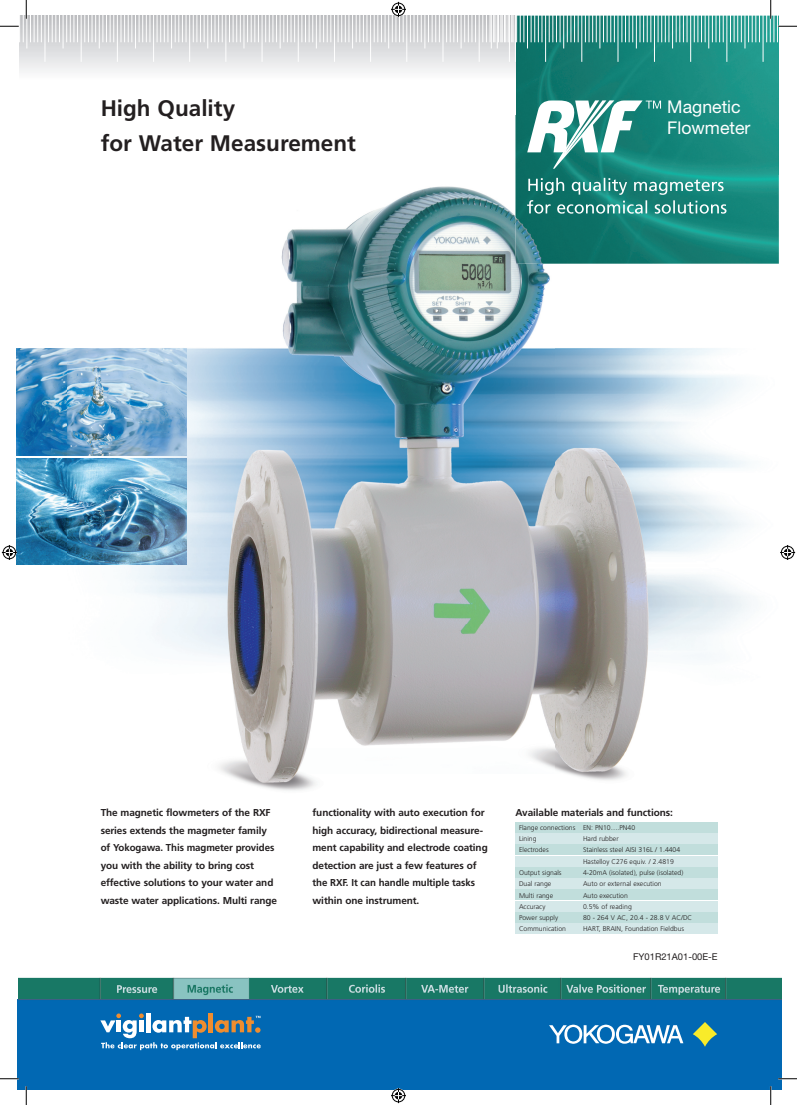
<style>
.page{position:relative;width:797px;height:1105px;background:#fff}
.page>*{position:absolute;margin:0;border:0;box-sizing:border-box;transform-origin:0 0}
.t1{font:700 22.5px/35px "Frutiger";color:#231f20}
.t2{font:17.62px/21.1px "Helvetica Neue";color:#fff}
.t3{font:700 10px/17.5px "Frutiger";letter-spacing:-.01em;color:#231f20}
.t4{font:9.38px "Helvetica Neue";color:#231f20}
.t5{font:300 6.88px/11.2px "Frutiger";color:#231f20}
</style>
<div class="page">
<img style="left:515px;top:16px;width:264px;height:248px">
<div style="left:18px;top:999px;width:763px;height:90px;background:#0168b3"></div>
<svg style="left:693px;top:1022px;width:24px;height:25px"></svg>
<svg style="left:549px;top:1024px;width:134px;height:20px"></svg>
<svg style="left:100px;top:1013px;width:161px;height:37px"></svg>
<div style="left:19px;top:16px;width:496px;height:99px;background:linear-gradient(to bottom,#c7c8cb,#fff)"></div>
<svg style="left:157px;top:16px;width:12px;height:26px"></svg>
<hr style="left:171px;top:16px;width:1px;height:32px;background:#fff">
<svg style="left:175px;top:16px;width:12px;height:26px"></svg>
<hr style="left:189px;top:16px;width:1px;height:46px;background:#fff">
<svg style="left:193px;top:16px;width:12px;height:26px"></svg>
<hr style="left:207px;top:16px;width:1px;height:32px;background:#fff">
<svg style="left:211px;top:16px;width:12px;height:26px"></svg>
<hr style="left:225px;top:16px;width:1px;height:46px;background:#fff">
<svg style="left:229px;top:16px;width:12px;height:26px"></svg>
<hr style="left:244px;top:16px;width:1px;height:32px;background:#fff">
<svg style="left:247px;top:16px;width:12px;height:26px"></svg>
<hr style="left:261px;top:16px;width:1px;height:46px;background:#fff">
<svg style="left:265px;top:16px;width:12px;height:26px"></svg>
<hr style="left:280px;top:16px;width:1px;height:32px;background:#fff">
<svg style="left:283px;top:16px;width:12px;height:26px"></svg>
<hr style="left:298px;top:16px;width:1px;height:46px;background:#fff">
<svg style="left:302px;top:16px;width:11px;height:26px"></svg>
<hr style="left:316px;top:16px;width:1px;height:32px;background:#fff">
<svg style="left:320px;top:16px;width:11px;height:26px"></svg>
<hr style="left:334px;top:16px;width:1px;height:46px;background:#fff">
<svg style="left:338px;top:16px;width:12px;height:26px"></svg>
<hr style="left:352px;top:16px;width:1px;height:32px;background:#fff">
<svg style="left:356px;top:16px;width:12px;height:26px"></svg>
<hr style="left:370px;top:16px;width:1px;height:46px;background:#fff">
<hr style="left:388px;top:16px;width:1px;height:32px;background:#fff">
<hr style="left:406px;top:16px;width:1px;height:46px;background:#fff">
<hr style="left:424px;top:16px;width:1px;height:32px;background:#fff">
<svg style="left:428px;top:16px;width:12px;height:26px"></svg>
<hr style="left:442px;top:16px;width:1px;height:46px;background:#fff">
<svg style="left:446px;top:16px;width:12px;height:26px"></svg>
<hr style="left:461px;top:16px;width:1px;height:32px;background:#fff">
<svg style="left:464px;top:16px;width:12px;height:26px"></svg>
<hr style="left:479px;top:16px;width:1px;height:46px;background:#fff">
<hr style="left:497px;top:16px;width:1px;height:32px;background:#fff">
<hr style="left:515px;top:16px;width:1px;height:46px;background:#fff">
<hr style="left:27px;top:16px;width:1px;height:32px;background:#fff">
<hr style="left:45px;top:16px;width:1px;height:46px;background:#fff">
<svg style="left:48px;top:16px;width:12px;height:26px"></svg>
<hr style="left:63px;top:16px;width:1px;height:32px;background:#fff">
<svg style="left:66px;top:16px;width:12px;height:26px"></svg>
<hr style="left:81px;top:16px;width:1px;height:46px;background:#fff">
<svg style="left:85px;top:16px;width:11px;height:26px"></svg>
<hr style="left:99px;top:16px;width:1px;height:32px;background:#fff">
<svg style="left:103px;top:16px;width:11px;height:26px"></svg>
<hr style="left:117px;top:16px;width:1px;height:46px;background:#fff">
<svg style="left:121px;top:16px;width:12px;height:26px"></svg>
<hr style="left:135px;top:16px;width:1px;height:32px;background:#fff">
<svg style="left:139px;top:16px;width:12px;height:26px"></svg>
<hr style="left:153px;top:16px;width:1px;height:46px;background:#fff">
<svg style="left:621px;top:16px;width:12px;height:26px"></svg>
<hr style="left:636px;top:16px;width:1px;height:32px;background:#fff">
<svg style="left:639px;top:16px;width:12px;height:26px"></svg>
<hr style="left:654px;top:16px;width:1px;height:46px;background:#fff">
<svg style="left:658px;top:16px;width:11px;height:26px"></svg>
<hr style="left:672px;top:16px;width:1px;height:32px;background:#fff">
<svg style="left:676px;top:16px;width:11px;height:26px"></svg>
<hr style="left:690px;top:16px;width:1px;height:46px;background:#fff">
<svg style="left:694px;top:16px;width:12px;height:26px"></svg>
<hr style="left:708px;top:16px;width:1px;height:32px;background:#fff">
<svg style="left:712px;top:16px;width:12px;height:26px"></svg>
<hr style="left:726px;top:16px;width:1px;height:46px;background:#fff">
<svg style="left:730px;top:16px;width:12px;height:26px"></svg>
<hr style="left:744px;top:16px;width:1px;height:32px;background:#fff">
<svg style="left:748px;top:16px;width:12px;height:26px"></svg>
<hr style="left:762px;top:16px;width:1px;height:46px;background:#fff">
<hr style="left:491px;top:16px;width:1px;height:32px;background:#fff">
<hr style="left:509px;top:16px;width:1px;height:46px;background:#fff">
<svg style="left:482px;top:16px;width:42px;height:26px"></svg>
<hr style="left:527px;top:16px;width:1px;height:32px;background:#fff">
<svg style="left:531px;top:16px;width:11px;height:26px"></svg>
<hr style="left:545px;top:16px;width:1px;height:46px;background:#fff">
<svg style="left:549px;top:16px;width:12px;height:26px"></svg>
<hr style="left:563px;top:16px;width:1px;height:32px;background:#fff">
<svg style="left:567px;top:16px;width:12px;height:26px"></svg>
<hr style="left:581px;top:16px;width:1px;height:46px;background:#fff">
<svg style="left:585px;top:16px;width:12px;height:26px"></svg>
<hr style="left:599px;top:16px;width:1px;height:32px;background:#fff">
<svg style="left:603px;top:16px;width:12px;height:26px"></svg>
<hr style="left:617px;top:16px;width:1px;height:46px;background:#fff">
<svg style="left:527px;top:100px;width:134px;height:69px"></svg>
<div style="left:515px;top:822px;width:203px;height:10px;background:#c1dedc"></div>
<div style="left:515px;top:834px;width:203px;height:10px;background:#d5e8e9"></div>
<div style="left:515px;top:845px;width:203px;height:10px;background:#c1dedc"></div>
<div style="left:515px;top:856px;width:203px;height:10px;background:#d5e8e9"></div>
<div style="left:515px;top:867px;width:203px;height:10px;background:#c1dedc"></div>
<div style="left:515px;top:879px;width:203px;height:10px;background:#d5e8e9"></div>
<div style="left:515px;top:890px;width:203px;height:10px;background:#c1dedc"></div>
<div style="left:515px;top:901px;width:203px;height:10px;background:#d5e8e9"></div>
<div style="left:515px;top:912px;width:203px;height:10px;background:#c1dedc"></div>
<div style="left:515px;top:924px;width:203px;height:10px;background:#d5e8e9"></div>
<img style="left:17px;top:349px;width:139px;height:106px">
<img style="left:17px;top:459px;width:139px;height:106px">
<img style="left:18px;top:977px;width:763px;height:23px">
<img style="left:67px;top:229px;width:266px;height:126px">
<img style="left:333px;top:186px;width:222px;height:438px">
<img style="left:555px;top:348px;width:196px;height:433px">
<img style="left:156px;top:354px;width:178px;height:270px">
<img style="left:67px;top:444px;width:89px;height:46px">
<img style="left:67px;top:534px;width:89px;height:62px">
<img style="left:156px;top:624px;width:400px;height:167px">
<img style="left:515px;top:175px;width:263px;height:89px">
<img style="left:528px;top:178px;width:196px;height:17px">
<img style="left:527px;top:200px;width:199px;height:14px">
<svg style="left:0;top:1078px;width:19px;height:1px"></svg>
<svg style="left:778px;top:1078px;width:19px;height:1px"></svg>
<svg style="left:0;top:0;width:42px;height:42px"></svg>
<svg style="left:25px;top:1086px;width:2px;height:19px"></svg>
<svg style="left:766px;top:0;width:31px;height:42px"></svg>
<svg style="left:770px;top:1086px;width:1px;height:19px"></svg>
<svg style="left:374px;top:2px;width:48px;height:40px"></svg>
<svg style="left:391px;top:1088px;width:15px;height:15px"></svg>
<svg style="left:2px;top:545px;width:15px;height:15px"></svg>
<svg style="left:780px;top:545px;width:15px;height:15px"></svg>
<h1 class="t1" style="left:101px;top:91px;width:257px">High Quality<br>for Water Measurement</h1>
<h2 class="t2" style="left:667px;top:96px;width:85px">Magnetic<br>Flowmeter</h2>
<p class="t3" style="left:101px;top:804px;width:178px">The magnetic flowmeters of the RXF series extends the magmeter family of Yokogawa. This magmeter provides you with the ability to bring cost effective solutions to your water and waste water applications. Multi range</p>
<p class="t3" style="left:312px;top:804px;width:177px">functionality with auto execution for high accuracy, bidirectional measure&shy;ment capability and electrode coating detection are just a few features of the RXF. It can handle multiple tasks within one instrument.</p>
<p class="t3" style="left:515px;top:804px;width:159px">Available materials and functions:</p>
<p class="t5" style="left:519px;top:822px;width:118px">Flange connections EN: PN10….PN40<br>Lining</p>
<p class="t5" style="left:583px;top:833px;width:37px">Hard rubber</p>
<p class="t5" style="left:519px;top:844px;width:31px">Electrodes</p>
<p class="t5" style="left:583px;top:844px;width:99px">Stainless steel AISI 316L / 1.4404<br>Hastelloy C276 equiv. / 2.4819</p>
<p class="t5" style="left:519px;top:867px;width:44px">Output signals</p>
<p class="t5" style="left:583px;top:867px;width:102px">4-20mA (isolated), pulse (isolated)</p>
<p class="t5" style="left:519px;top:878px;width:34px">Dual range</p>
<p class="t5" style="left:583px;top:878px;width:80px">Auto or external execution</p>
<p class="t5" style="left:519px;top:889px;width:36px">Multi range</p>
<p class="t5" style="left:583px;top:889px;width:46px">Auto execution</p>
<p class="t5" style="left:519px;top:901px;width:28px">Accuracy</p>
<p class="t5" style="left:583px;top:901px;width:50px">0.5% of reading</p>
<p class="t5" style="left:519px;top:912px;width:41px">Power supply</p>
<p class="t5" style="left:583px;top:912px;width:111px">80 - 264 V AC, 20.4 - 28.8 V AC/DC</p>
<p class="t5" style="left:519px;top:923px;width:48px">Communication</p>
<p class="t5" style="left:583px;top:923px;width:103px">HART, BRAIN, Foundation Fieldbus</p>
<p class="t4" style="left:633px;top:951px;width:86px">FY01R21A01-00E-E</p>
</div>
